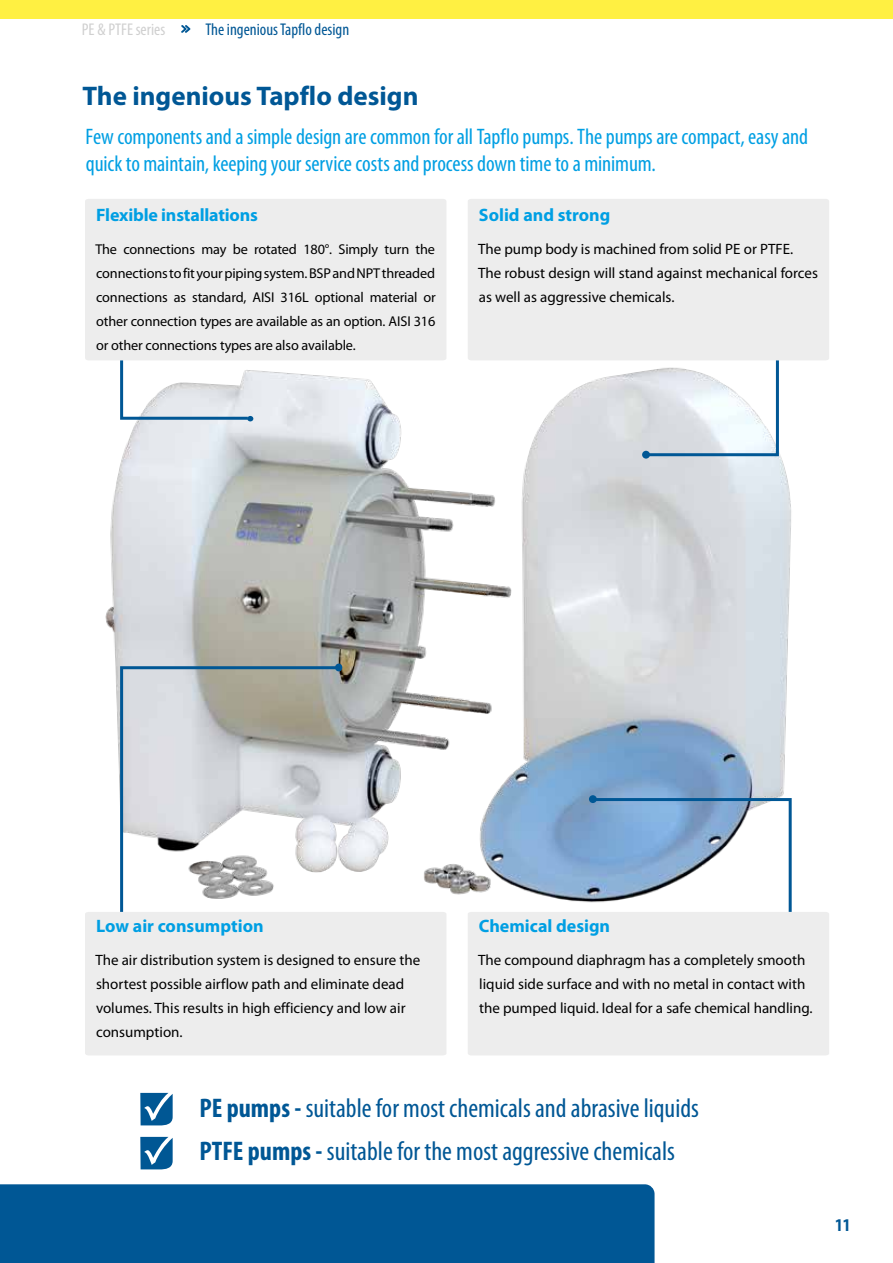
<style>
.page{position:relative;width:893px;height:1263px;background:#fff}
.page>*{position:absolute;margin:0;border:0;box-sizing:border-box;transform-origin:0 0}
.t1{font:condensed 27px/42.9px "Myriad Pro";color:#005795}
.t2{font:700 27px "Myriad Pro";color:#005795}
.t3{font:condensed 22.5px/27px "Myriad Pro";letter-spacing:-.005em;color:#009fe3}
.t4{font:700 18px "Myriad Pro";color:#009fe3}
.t5{font:700 condensed 18px "Myriad Pro";color:#005795}
.t6{font:condensed 16.95px "Myriad Pro";color:#005795}
.t7{font:condensed 16.95px "Myriad Pro";color:#d0d0d0}
.t8{font:15px/24px "Myriad Pro";color:#000}
.t9{font:14.25px/24px "Myriad Pro";letter-spacing:-.01em;color:#000;text-align:justify}
.s1{font-weight:700}
</style>
<div class="page">
<div style="left:0;top:1184px;width:655px;height:79px;background:#005795"></div>
<div style="left:0;top:0;width:893px;height:19px;background:#fff042"></div>
<div style="left:85px;top:199px;width:361px;height:7px;background:#ededed"></div>
<div style="left:468px;top:199px;width:361px;height:7px;background:#ededed"></div>
<svg style="left:181px;top:25px;width:10px;height:8px"></svg>
<svg style="left:140px;top:1093px;width:33px;height:32px"></svg>
<svg style="left:140px;top:1137px;width:33px;height:32px"></svg>
<img style="left:90px;top:357px;width:713px;height:568px">
<svg style="left:589px;top:796px;width:204px;height:119px"></svg>
<svg style="left:119px;top:357px;width:134px;height:64px"></svg>
<svg style="left:119px;top:665px;width:223px;height:250px"></svg>
<div style="left:335px;top:663px;width:7px;height:8px;background:#005795;border-radius:50%"></div>
<svg style="left:641px;top:357px;width:139px;height:101px"></svg>
<div style="left:589px;top:795px;width:8px;height:8px;background:#005795;border-radius:50%"></div>
<div style="left:642px;top:451px;width:8px;height:8px;background:#005795;border-radius:50%"></div>
<p class="t7" style="left:82px;top:19px;width:85px">PE &amp; PTFE series</p>
<p class="t6" style="left:205px;top:19px;width:145px">The ingenious Tapflo design</p>
<h1 class="t2" style="left:82px;top:79px;width:338px">The ingenious Tapflo design</h1>
<h2 class="t3" style="left:86px;top:123px;width:724px">Few components and a simple design are common for all Tapflo pumps. The pumps are compact, easy and quick to maintain, keeping your service costs and process down time to a minimum.</h2>
<p class="t4" style="left:96px;top:203px;width:163px">Flexible installations</p>
<p class="t9" style="left:95px;top:237px;width:342px">The connections may be rotated 180°. Simply turn the connections to fit your piping system. BSP and NPT threaded connections as standard, AISI 316L optional material or other connection types are available as an option. AISI 316 or other connections types are also available.</p>
<p class="t4" style="left:479px;top:203px;width:133px">Solid and strong</p>
<p class="t8" style="left:478px;top:236px;width:341px">The pump body is machined from solid PE or PTFE.<br>The robust design will stand against mechanical forces as well as aggressive chemicals.</p>
<p class="t4" style="left:96px;top:914px;width:169px">Low air consumption</p>
<p class="t8" style="left:95px;top:948px;width:326px">The air distribution system is designed to ensure the shortest possible airflow path and eliminate dead volumes. This results in high efficiency and low air consumption.</p>
<p class="t4" style="left:479px;top:914px;width:133px">Chemical design</p>
<p class="t8" style="left:478px;top:948px;width:336px">The compound diaphragm has a completely smooth liquid side surface and with no metal in contact with the pumped liquid. Ideal for a safe chemical handling.</p>
<h1 class="t1" style="left:199px;top:1086px;width:501px"><span class="s1">PE pumps -</span> suitable for most chemicals and abrasive liquids<br><span class="s1">PTFE pumps -</span> suitable for the most aggressive chemicals</h1>
<p class="t5" style="left:835px;top:1214px;width:17px">11</p>
</div>
